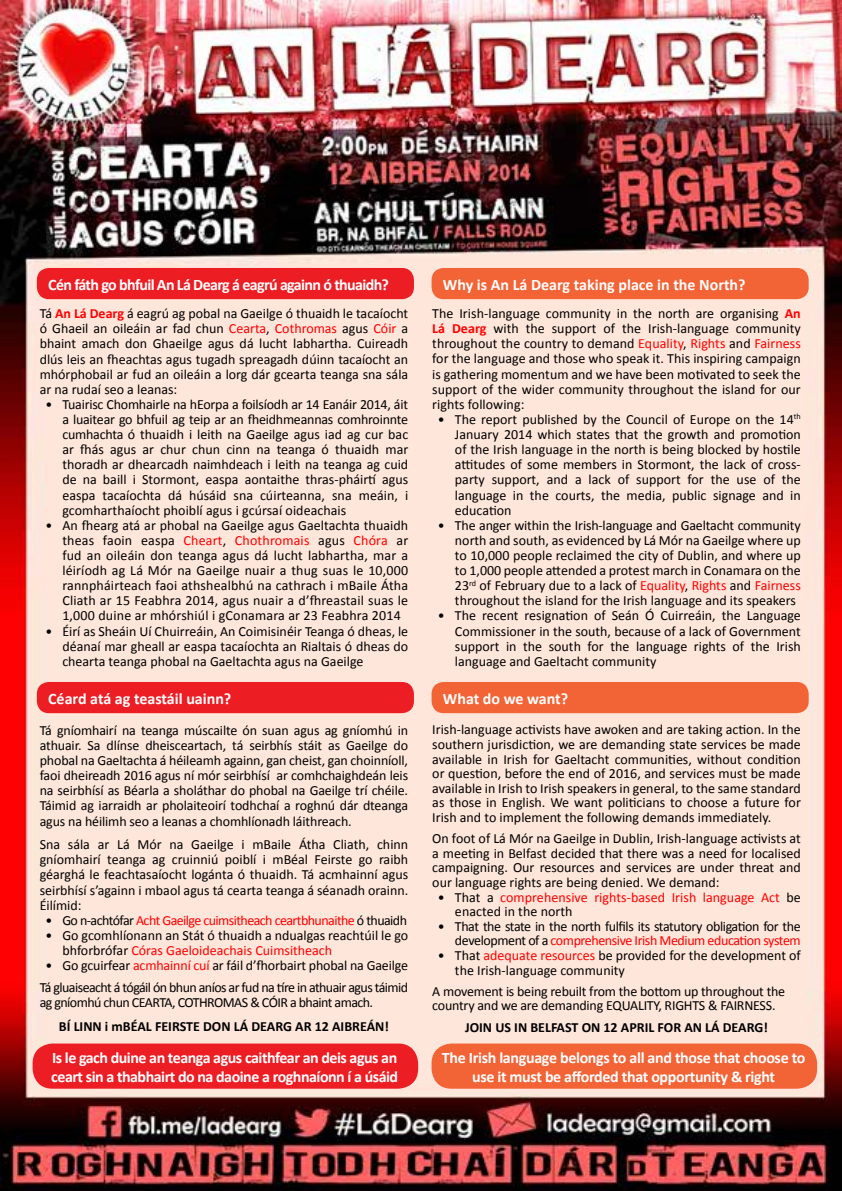
<style>
.page{position:relative;width:842px;height:1191px;background:#fff}
.page>*{position:absolute;margin:0;border:0;box-sizing:border-box;transform-origin:0 0}
.t1{font:700 16px/19.2px "Calibri";letter-spacing:-.025em;color:#fff}
.t2{font:700 16px "Calibri";color:#fff}
.t3{font:700 16px "Calibri";letter-spacing:-.005em;color:#fff}
.t4{font:14px/15.2px "Calibri";color:#000;text-align:justify}
.t5{font:14px/21.6px "Calibri";letter-spacing:-.04em;color:#000;text-align:center}
.t6{font:14px/14.6px "Calibri";letter-spacing:-.03em;color:#000;text-align:right}
.t7{font:14px/14.6px "Calibri";letter-spacing:-.005em;color:#f00}
.t8{font:14px "Calibri";letter-spacing:-.04em;color:#f00}
.t9{font:700 14px "Calibri";color:#000}
.s1{font-weight:700;color:#f00}
.s2{color:#f00}
.s3{color:#000}
.s4{font-weight:700}
</style>
<div class="page">
<img style="left:0;top:0;width:842px;height:1191px">
<div style="left:37px;top:268px;width:377px;height:31px;background:#ed1d24;border-radius:12px"></div>
<div style="left:432px;top:268px;width:377px;height:31px;background:#f26336;border-radius:12px"></div>
<div style="left:37px;top:682px;width:377px;height:31px;background:#ed1d24;border-radius:12px"></div>
<div style="left:432px;top:682px;width:377px;height:31px;background:#f26336;border-radius:12px"></div>
<div style="left:33px;top:1043px;width:385px;height:45px;background:#ed1d24;border-radius:20px"></div>
<div style="left:432px;top:1043px;width:385px;height:45px;background:#f26336;border-radius:20px"></div>
<p class="t1" style="left:48px;top:275px;width:342px">Cén fáth go bhfuil An Lá Dearg á eagrú againn ó thuaidh?</p>
<p class="t2" style="left:443px;top:274px;width:304px">Why is An Lá Dearg taking place in the North?</p>
<p class="t4" style="left:40px;top:306px;width:370px">Tá <span class="s1">An Lá Dearg</span> á eagrú ag pobal na Gaeilge ó thuaidh le tacaíocht ó Ghaeil an oileáin ar fad chun <span class="s2">Cearta</span>, <span class="s2">Cothromas</span> agus <span class="s2">Cóir</span> a bhaint amach don Ghaeilge agus dá lucht labhartha. Cuireadh dlús leis an fheachtas agus tugadh spreagadh dúinn tacaíocht an mhórphobail ar fud an oileáin a lorg dár gcearta teanga sna sála ar na rudaí seo a leanas:</p>
<p class="t4" style="left:62px;top:396px;width:347px;text-indent:-17px">• Tuairisc Chomhairle na hEorpa a foilsíodh ar 14 Eanáir 2014, áit a luaitear go bhfuil ag teip ar an fheidhmeannas comhroinnte cumhachta ó thuaidh i leith na Gaeilge agus iad ag cur bac ar fhás agus ar chur chun cinn na teanga ó thuaidh mar thoradh ar dhearcadh naimhdeach i leith na teanga ag cuid de na baill i Stormont, easpa aontaithe thras-pháirtí agus easpa tacaíochta dá húsáid sna cúirteanna, sna meáin, i gcomharthaíocht phoiblí agus i gcúrsaí oideachais</p>
<p class="t4" style="left:62px;top:517px;width:347px;text-indent:-17px">• An fhearg atá ar phobal na Gaeilge agus Gaeltachta thuaidh theas faoin easpa <span class="s2">Cheart</span>, <span class="s2">Chothromais</span> agus <span class="s2">Chóra</span> ar fud an oileáin don teanga agus dá lucht labhartha, mar a léiríodh ag Lá Mór na Gaeilge nuair a thug suas le 10,000 rannpháirteach faoi athshealbhú na cathrach i mBaile Átha Cliath ar 15 Feabhra 2014, agus nuair a d’fhreastail suas le 1,000 duine ar mhórshiúl i gConamara ar 23 Feabhra 2014</p>
<p class="t4" style="left:62px;top:623px;width:347px;text-indent:-17px">• Éirí as Sheáin Uí Chuirreáin, An Coimisinéir Teanga ó dheas, le déanaí mar gheall ar easpa tacaíochta an Rialtais ó dheas do chearta teanga phobal na Gaeltachta agus na Gaeilge</p>
<p class="t4" style="left:432px;top:306px;width:370px">The Irish-language community in the north are organising <span class="s1">An Lá Dearg</span> with the support of the Irish-language community throughout the country to demand <span class="s2">Equality</span>, <span class="s2">Rights</span> and <span class="s2">Fairness </span>for the language and those who speak it. This inspiring campaign is gathering momentum and we have been motivated to seek the support of the wider community throughout the island for our rights following:</p>
<p class="t4" style="left:455px;top:412px;width:347px;text-indent:-17px">• The report published by the Council of Europe on the 14<sup>th </sup>January 2014 which states that the growth and promotion of the Irish language in the north is being blocked by hostile attitudes of some members in Stormont, the lack of cross&shy;party support, and a lack of support for the use of the language in the courts, the media, public signage and in education</p>
<p class="t4" style="left:455px;top:517px;width:347px;text-indent:-17px">• The anger within the Irish-language and Gaeltacht community north and south, as evidenced by Lá Mór na Gaeilge where up to 10,000 people reclaimed the city of Dublin, and where up to 1,000 people attended a protest march in Conamara on the 23<sup>rd</sup> of February due to a lack of <span class="s2">Equality</span>, <span class="s2">Rights</span> and <span class="s2">Fairness </span>throughout the island for the Irish language and its speakers</p>
<p class="t4" style="left:455px;top:608px;width:347px;text-indent:-17px">• The recent resignation of Seán Ó Cuirreáin, the Language Commissioner in the south, because of a lack of Government support in the south for the language rights of the Irish language and Gaeltacht community</p>
<p class="t2" style="left:48px;top:688px;width:185px">Céard atá ag teastáil uainn?</p>
<p class="t3" style="left:443px;top:688px;width:127px">What do we want?</p>
<p class="t4" style="left:40px;top:722px;width:370px">Tá gníomhairí na teanga múscailte ón suan agus ag gníomhú in athuair. Sa dlínse dheisceartach, tá seirbhís stáit as Gaeilge do phobal na Gaeltachta á héileamh againn, gan cheist, gan choinníoll, faoi dheireadh 2016 agus ní mór seirbhísí ar comhchaighdeán leis na seirbhísí as Béarla a sholáthar do phobal na Gaeilge trí chéile.<br>Táimid ag iarraidh ar pholaiteoirí todhchaí a roghnú dár dteanga agus na héilimh seo a leanas a chomhlíonadh láithreach.</p>
<p class="t4" style="left:40px;top:837px;width:370px">Sna sála ar Lá Mór na Gaeilge i mBaile Átha Cliath, chinn gníomhairí teanga ag cruinniú poiblí i mBéal Feirste go raibh géarghá le feachtasaíocht logánta ó thuaidh. Tá acmhainní agus seirbhísí s’againn i mbaol agus tá cearta teanga á séanadh orainn.<br>Éilímid:</p>
<p class="t8" style="left:45px;top:911px;width:363px"><span class="s3">• Go n-achtófar</span> Acht Gaeilge cuimsitheach ceartbhunaithe <span class="s3">ó thuaidh</span></p>
<p class="t4" style="left:62px;top:927px;width:347px;text-indent:-17px">• Go gcomhlíonann an Stát ó thuaidh a ndualgas reachtúil le go bhforbrófar <span class="s2">Córas Gaeloideachais Cuimsitheach</span></p>
<p class="t5" style="left:40px;top:954px;width:370px">• Go gcuirfear <span class="s2">acmhainní cuí</span> ar fáil d’fhorbairt phobal na Gaeilge<br>Tá gluaiseacht á tógáil ón bhun aníos ar fud na tíre in athuair agus táimid</p>
<p class="t5" style="left:59px;top:990px;width:332px;line-height:23.8px;text-align:left;text-indent:-19px">ag gníomhú chun CEARTA, COTHROMAS &amp; CÓIR a bhaint amach.<br><span class="s4">BÍ LINN i mBÉAL FEIRSTE DON LÁ DEARG AR 12 AIBREÁN!</span></p>
<p class="t4" style="left:432px;top:722px;width:370px;line-height:14.6px">Irish-language activists have awoken and are taking action. In the southern jurisdiction, we are demanding state services be made available in Irish for Gaeltacht communities, without condition or question, before the end of 2016, and services must be made available in Irish to Irish speakers in general, to the same standard as those in English. We want politicians to choose a future for Irish and to implement the following demands immediately.</p>
<p class="t4" style="left:432px;top:831px;width:370px;line-height:14.6px">On foot of Lá Mór na Gaeilge in Dublin, Irish-language activists at a meeting in Belfast decided that there was a need for localised campaigning. Our resources and services are under threat and our language rights are being denied. We demand:</p>
<p class="t7" style="left:455px;top:889px;width:347px;text-indent:-17px"><span class="s3">• That a</span> comprehensive rights-based Irish language Act <span class="s3">be enacted in the north</span></p>
<p class="t6" style="left:438px;top:918px;width:364px">• That the state in the north fulfils its statutory obligation for the development of a <span class="s2">comprehensive Irish Medium education system</span></p>
<p class="t4" style="left:455px;top:948px;width:347px;line-height:14.6px;text-indent:-17px">• That <span class="s2">adequate resources</span> be provided for the development of the Irish-language community</p>
<p class="t4" style="left:432px;top:983px;width:354px;line-height:14.6px">A movement is being rebuilt from the bottom up throughout the country and we are demanding EQUALITY, RIGHTS &amp; FAIRNESS.</p>
<p class="t9" style="left:465px;top:1018px;width:304px">JOIN US IN BELFAST ON 12 APRIL FOR AN LÁ DEARG!</p>
<p class="t1" style="left:51px;top:1047px;width:348px">Is le gach duine an teanga agus caithfear an deis agus an ceart sin a thabhairt do na daoine a roghnaíonn í a úsáid</p>
<p class="t1" style="left:442px;top:1047px;width:365px;text-align:center">The Irish language belongs to all and those that choose to use it must be afforded that opportunity &amp; right</p>
</div>
